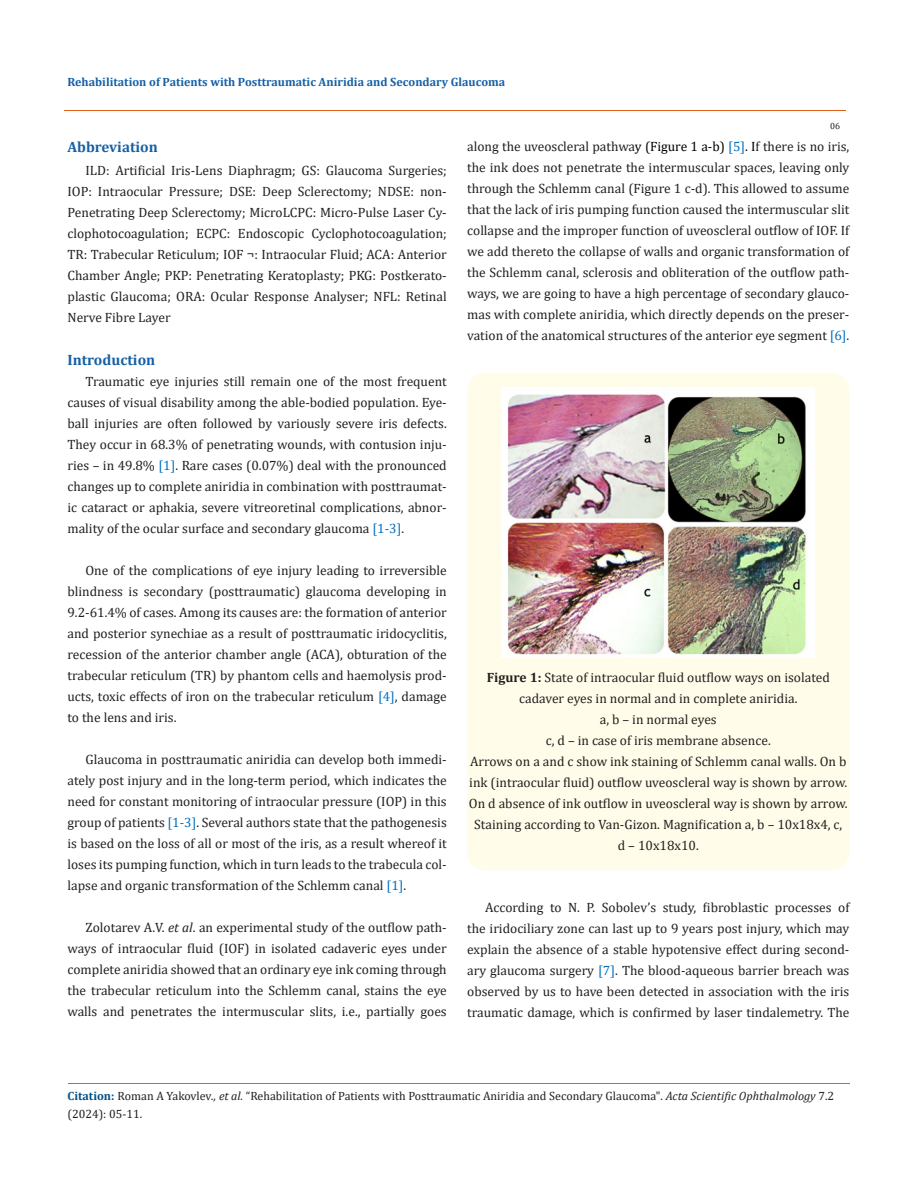
<style>
.page{position:relative;width:917px;height:1188px;background:#fff}
.page>*{position:absolute;margin:0;border:0;box-sizing:border-box;transform-origin:0 0}
.t1{font:700 15px "Cambria";color:#1560a6}
.t2{font:13.5px/21px "Cambria";color:#231f20;text-align:justify}
.t3{font:12px/18px "Cambria";color:#231f20}
.t4{font:700 12px "Cambria";color:#1560a6}
.t5{font:9px "Cambria";color:#231f20}
.s1{color:#0070c0}
.s2{font-style:italic}
.s3{color:#000}
.s4{font-weight:700}
.s5{font-weight:700;color:#035089}
</style>
<div class="page">
<hr style="left:64px;top:110px;width:782px;height:1px;background:#e05d1a">
<div style="left:467px;top:373px;width:382px;height:497px;background:#fffde9;border-radius:18px"></div>
<img style="left:502px;top:388px;width:312px;height:269px">
<hr style="left:68px;top:1083px;width:781px;height:1px;background:#e05d1a">
<p class="t4" style="left:67px;top:73px;width:439px">Rehabilitation of Patients with Posttraumatic Aniridia and Secondary Glaucoma</p>
<p class="t5" style="left:830px;top:120px;width:11px">06</p>
<p class="t1" style="left:67px;top:137px;width:92px">Abbreviation</p>
<p class="t2" style="left:67px;top:160px;width:381px;text-indent:18px">ILD: Artificial Iris-Lens Diaphragm; GS: Glaucoma Surgeries; IOP: Intraocular Pressure; DSE: Deep Sclerectomy; NDSE: non-Penetrating Deep Sclerectomy; MicroLCPC: Micro-Pulse Laser Cy&shy;clophotocoagulation; ECPC: Endoscopic Cyclophotocoagulation; TR: Trabecular Reticulum; IOF ¬: Intraocular Fluid; ACA: Anterior Chamber Angle; PKP: Penetrating Keratoplasty; PKG: Postkerato&shy;plastic Glaucoma; ORA: Ocular Response Analyser; NFL: Retinal Nerve Fibre Layer</p>
<p class="t1" style="left:67px;top:349px;width:89px">Introduction</p>
<p class="t2" style="left:67px;top:371px;width:381px;text-indent:18px">Traumatic eye injuries still remain one of the most frequent causes of visual disability among the able-bodied population. Eye&shy;ball injuries are often followed by variously severe iris defects.<br>They occur in 68.3% of penetrating wounds, with contusion inju&shy;ries – in 49.8% <span class="s1">[1]</span>. Rare cases (0.07%) deal with the pronounced changes up to complete aniridia in combination with posttraumat&shy;ic cataract or aphakia, severe vitreoretinal complications, abnor&shy;mality of the ocular surface and secondary glaucoma <span class="s1">[1-3]</span>.</p>
<p class="t2" style="left:67px;top:560px;width:381px;text-indent:18px">One of the complications of eye injury leading to irreversible blindness is secondary (posttraumatic) glaucoma developing in 9.2-61.4% of cases. Among its causes are: the formation of anterior and posterior synechiae as a result of posttraumatic iridocyclitis, recession of the anterior chamber angle (ACA), obturation of the trabecular reticulum (TR) by phantom cells and haemolysis prod&shy;ucts, toxic effects of iron on the trabecular reticulum <span class="s1">[4]</span>, damage to the lens and iris.</p>
<p class="t2" style="left:67px;top:749px;width:381px;text-indent:18px">Glaucoma in posttraumatic aniridia can develop both immedi&shy;ately post injury and in the long-term period, which indicates the need for constant monitoring of intraocular pressure (IOP) in this group of patients <span class="s1">[1-3]</span>. Several authors state that the pathogenesis is based on the loss of all or most of the iris, as a result whereof it loses its pumping function, which in turn leads to the trabecula col&shy;lapse and organic transformation of the Schlemm canal <span class="s1">[1]</span>.</p>
<p class="t2" style="left:67px;top:917px;width:381px;text-indent:18px">Zolotarev A.V. <span class="s2">et al</span>. an experimental study of the outflow path&shy;ways of intraocular fluid (IOF) in isolated cadaveric eyes under complete aniridia showed that an ordinary eye ink coming through the trabecular reticulum into the Schlemm canal, stains the eye walls and penetrates the intermuscular slits, i.e., partially goes</p>
<p class="t2" style="left:467px;top:136px;width:384px">along the uveoscleral pathwa<span class="s3">y (Figure 1 a-b)</span> <span class="s1">[5]</span><span class="s3">. I</span>f there is no iris, the ink does not penetrate the intermuscular spaces, leaving only through the Schlemm canal (Figure 1 c-d). This allowed to assume that the lack of iris pumping function caused the intermuscular slit collapse and the improper function of uveoscleral outflow of IOF. If we add thereto the collapse of walls and organic transformation of the Schlemm canal, sclerosis and obliteration of the outflow path&shy;ways, we are going to have a high percentage of secondary glauco&shy;mas with complete aniridia, which directly depends on the preser&shy;vation of the anatomical structures of the anterior eye segment <span class="s1">[6]</span>.</p>
<p class="t2" style="left:486px;top:667px;width:344px;text-align:center"><span class="s4">Figure 1:</span> State of intraocular fluid outflow ways on isolated cadaver eyes in normal and in complete aniridia.</p>
<p class="t2" style="left:600px;top:709px;width:118px">a, b – in normal eyes</p>
<p class="t2" style="left:546px;top:730px;width:226px">c, d – in case of iris membrane absence.</p>
<p class="t2" style="left:469px;top:751px;width:380px;text-align:center">Arrows on a and c show ink staining of Schlemm canal walls. On b ink (intraocular fluid) outflow uveoscleral way is shown by arrow.<br>On d absence of ink outflow in uveoscleral way is shown by arrow.<br>Staining according to Van-Gizon. Magnification a, b – 10x18x4, c, d – 10x18x10.</p>
<p class="t2" style="left:467px;top:897px;width:384px;text-indent:18px">According to N. P. Sobolev’s study, fibroblastic processes of the iridociliary zone can last up to 9 years post injury, which may explain the absence of a stable hypotensive effect during second&shy;ary glaucoma surgery <span class="s1">[7]</span>. The blood-aqueous barrier breach was observed by us to have been detected in association with the iris traumatic damage, which is confirmed by laser tindalemetry. The</p>
<p class="t3" style="left:68px;top:1087px;width:768px"><span class="s5">Citation:</span> Roman A Yakovlev<span class="s2">., et al.</span> “Rehabilitation of Patients with Posttraumatic Aniridia and Secondary Glaucoma". <span class="s2">Acta Scientific Ophthalmology</span> 7.2 (2024): 05-11.</p>
</div>
